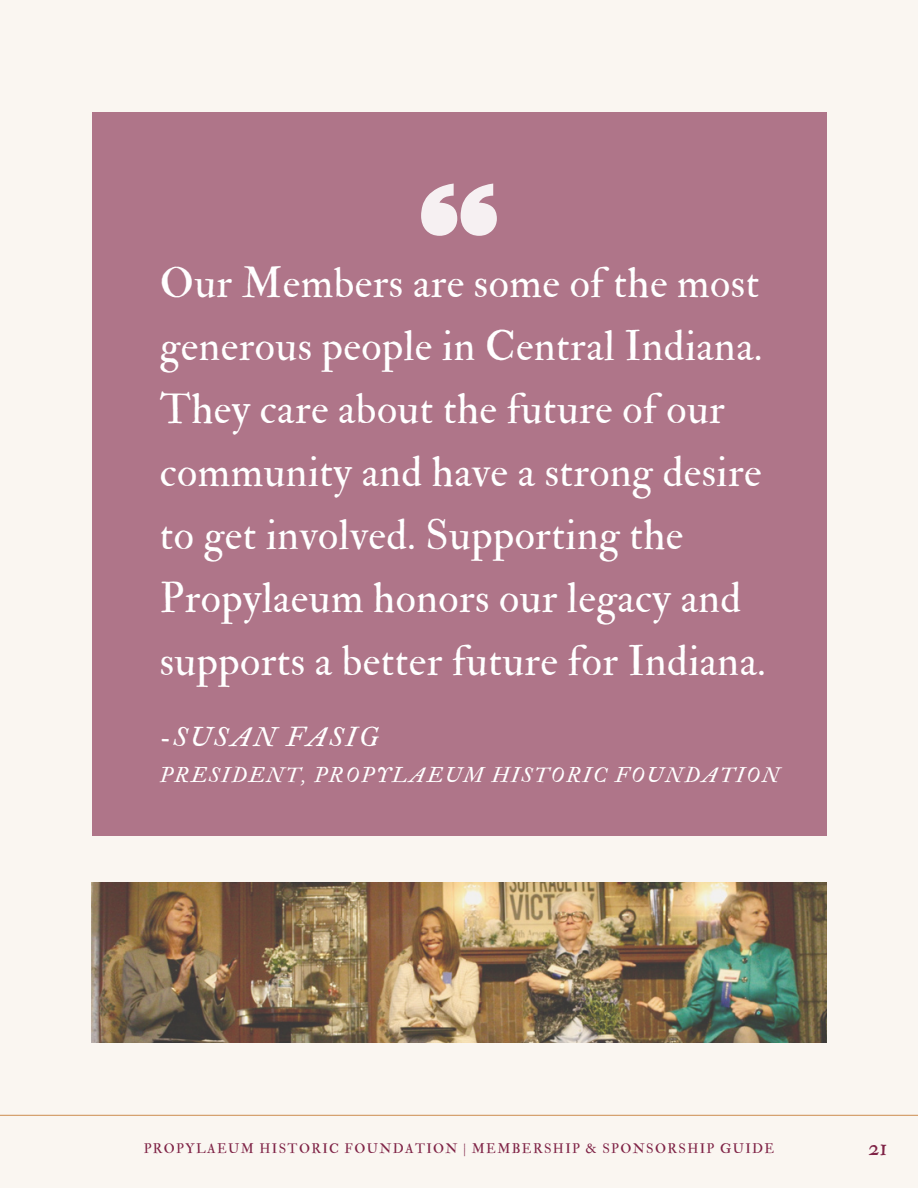
<style>
.page{position:relative;width:918px;height:1188px;background:#faf6f1}
.page>*{position:absolute;margin:0;border:0;box-sizing:border-box;transform-origin:0 0}
.t1{font:42px/63px "IM FELL Double Pica Roman";letter-spacing:.01em;color:#fff}
.t2{font:27px "IM FELL Double Pica Italic";letter-spacing:.08em;color:#fff}
.t3{font:22.5px "IM FELL Double Pica Roman";color:#7f2346}
.t4{font:21px "IM FELL Double Pica Italic";letter-spacing:.08em;color:#fff}
.t5{font:13.5px "IM FELL Double Pica Roman";letter-spacing:.1em;color:#7f2346}
</style>
<div class="page">
<div style="left:92px;top:112px;width:734px;height:723px;background:#af7589"></div>
<svg style="left:421px;top:184px;width:75px;height:52px"></svg>
<img style="left:92px;top:882px;width:734px;height:160px">
<hr style="left:0;top:1115px;width:918px;height:1px;background:#d19861">
<p class="t1" style="left:160px;top:252px;width:607px">Our Members are some of the most generous people in Central Indiana.<br>They care about the future of our community and have a strong desire to get involved. Supporting the Propylaeum honors our legacy and supports a better future for Indiana.</p>
<p class="t2" style="left:160px;top:720px;width:220px">-SUSAN FASIG</p>
<p class="t4" style="left:160px;top:762px;width:621px">PRESIDENT, PROPYLAEUM HISTORIC FOUNDATION</p>
<p class="t5" style="left:144px;top:1140px;width:632px">PROPYLAEUM HISTORIC FOUNDATION | MEMBERSHIP &amp; SPONSORSHIP GUIDE</p>
<p class="t3" style="left:868px;top:1134px;width:21px">21</p>
</div>
